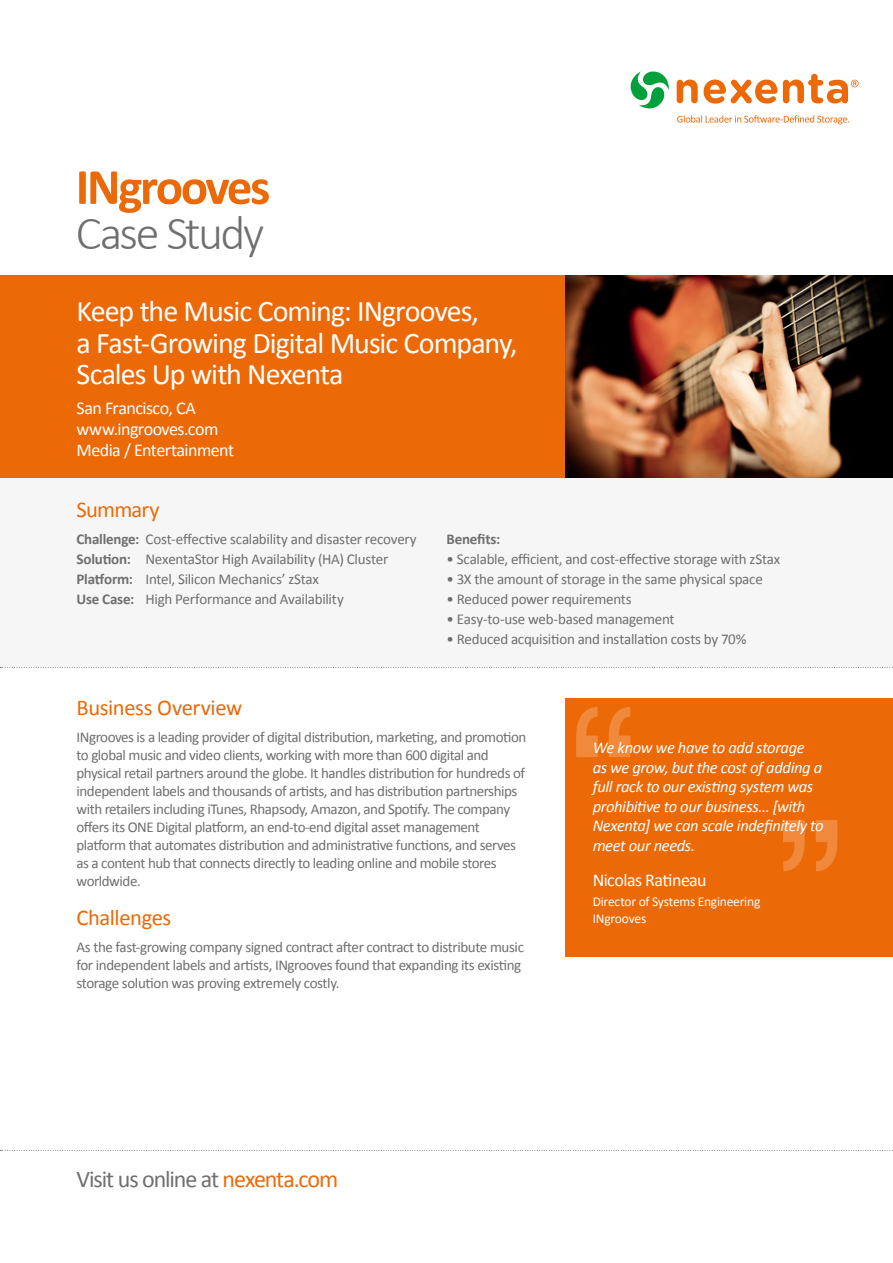
<style>
.page{position:relative;width:893px;height:1263px;background:#fff}
.page>*{position:absolute;margin:0;border:0;box-sizing:border-box;transform-origin:0 0}
.t1{font:700 51px "Calibri";letter-spacing:-.045em;color:#ec6907}
.t2{font:300 48px "Calibri";letter-spacing:-.05em;color:#706f6f}
.t3{font:30px/31.5px "Calibri";letter-spacing:-.035em;color:#fff}
.t4{font:24px "Calibri";letter-spacing:-.045em;color:#706f6f}
.t5{font:22.5px "Calibri";letter-spacing:-.02em;color:#ec6907}
.t6{font:18px/21px "Calibri";letter-spacing:-.03em;color:#fff}
.t7{font:italic 16.5px/19.5px "Calibri";letter-spacing:-.025em;color:#fff}
.t8{font:15px/18px "Calibri";letter-spacing:-.03em;color:#706f6f}
.t9{font:700 15px "Calibri";letter-spacing:-.01em;color:#706f6f}
.t10{font:13.5px/16.5px "Calibri";letter-spacing:-.02em;color:#fff}
.s1{font-weight:700}
.s2{color:#ec6907}
</style>
<div class="page">
<div style="left:0;top:276px;width:569px;height:203px;background:#ec6907"></div>
<img style="left:566px;top:276px;width:327px;height:203px">
<svg style="left:0;top:1150px;width:893px;height:1px"></svg>
<div style="left:0;top:479px;width:893px;height:188px;background:#f6f6f6"></div>
<div style="left:566px;top:698px;width:327px;height:259px;background:#ec6907"></div>
<svg style="left:609px;top:707px;width:21px;height:50px"></svg>
<svg style="left:576px;top:707px;width:22px;height:50px"></svg>
<svg style="left:783px;top:820px;width:54px;height:51px"></svg>
<svg style="left:0;top:667px;width:893px;height:1px"></svg>
<svg style="left:677px;top:80px;width:100px;height:24px"></svg>
<svg style="left:630px;top:71px;width:39px;height:38px"></svg>
<svg style="left:677px;top:115px;width:172px;height:9px"></svg>
<svg style="left:783px;top:74px;width:75px;height:29px"></svg>
<h1 class="t1" style="left:76px;top:154px;width:196px">INgrooves</h1>
<h2 class="t2" style="left:76px;top:203px;width:190px">Case Study</h2>
<h3 class="t3" style="left:77px;top:295px;width:443px">Keep the Music Coming: INgrooves,<br>a Fast-Growing Digital Music Company,<br>Scales Up with Nexenta</h3>
<p class="t6" style="left:77px;top:397px;width:159px">San Francisco, CA www.ingrooves.com<br>Media / Entertainment</p>
<h3 class="t5" style="left:77px;top:495px;width:85px">Summary</h3>
<p class="t8" style="left:77px;top:529px;width:342px;line-height:20.1px"><span class="s1">Challenge:</span> Cost-effective scalability and disaster recovery <span class="s1">Solution:</span> NexentaStor High Availability (HA) Cluster <span class="s1">Platform:</span> Intel, Silicon Mechanics’ zStax<br><span class="s1">Use Case:</span> High Performance and Availability</p>
<p class="t9" style="left:446px;top:529px;width:55px">Benefits:</p>
<p class="t8" style="left:446px;top:550px;width:335px">• Scalable, efficient, and cost-effective storage with zStax</p>
<p class="t8" style="left:446px;top:570px;width:318px">• 3X the amount of storage in the same physical space</p>
<p class="t8" style="left:446px;top:590px;width:187px">• Reduced power requirements</p>
<p class="t8" style="left:446px;top:610px;width:230px">• Easy-to-use web-based management</p>
<p class="t8" style="left:446px;top:630px;width:302px">• Reduced acquisition and installation costs by 70%</p>
<h3 class="t5" style="left:77px;top:694px;width:167px">Business Overview</h3>
<p class="t8" style="left:77px;top:728px;width:451px">INgrooves is a leading provider of digital distribution, marketing, and promotion to global music and video clients, working with more than 600 digital and physical retail partners around the globe. It handles distribution for hundreds of independent labels and thousands of artists, and has distribution partnerships with retailers including iTunes, Rhapsody, Amazon, and Spotify. The company offers its ONE Digital platform, an end-to-end digital asset management platform that automates distribution and administrative functions, and serves as a content hub that connects directly to leading online and mobile stores worldwide.</p>
<h3 class="t5" style="left:77px;top:904px;width:96px">Challenges</h3>
<p class="t8" style="left:77px;top:938px;width:449px">As the fast-growing company signed contract after contract to distribute music for independent labels and artists, INgrooves found that expanding its existing storage solution was proving extremely costly.</p>
<p class="t7" style="left:593px;top:737px;width:232px">We know we have to add storage<br>as we grow, but the cost of adding a full rack to our existing system was prohibitive to our business... [with<br>Nexenta] we can scale indefinitely to meet our needs.</p>
<p class="t6" style="left:593px;top:869px;width:116px">Nicolas Ratineau</p>
<p class="t10" style="left:593px;top:894px;width:169px">Director of Systems Engineering<br>INgrooves</p>
<h3 class="t4" style="left:77px;top:1163px;width:263px">Visit us online at <span class="s2">nexenta.com</span></h3>
</div>
